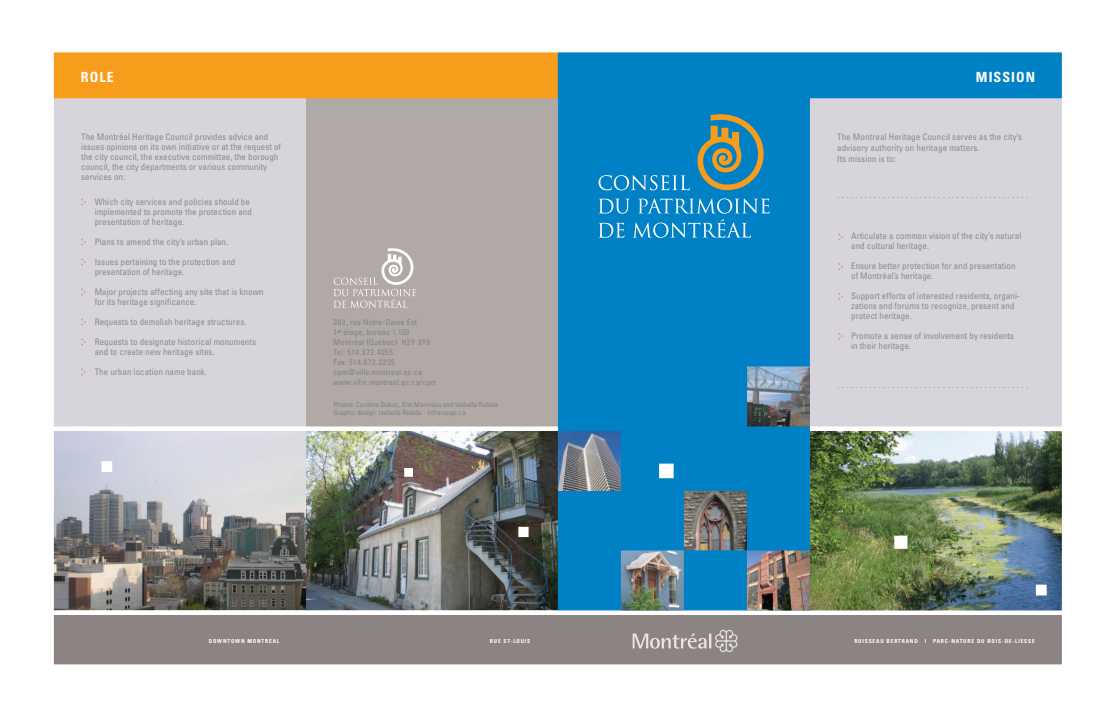
<style>
.page{position:relative;width:1116px;height:720px;background:#fff}
.page>*{position:absolute;margin:0;border:0;box-sizing:border-box;transform-origin:0 0}
.t1{font:700 condensed 14px "Univers";letter-spacing:.075em;color:#fff}
.t2{font:condensed 9px/10px "Univers";letter-spacing:.005em;color:#8a8c8f}
.t3{font:condensed 8px/10px "Univers";letter-spacing:.025em;color:#808285}
.t4{font:condensed 7px/8px "Univers";color:#808285}
.t5{font:700 condensed 5.5px "Univers";letter-spacing:.15em;color:#fff}
.t6{font:700 condensed 5px "Univers";color:#808285}
</style>
<div class="page">
<img style="left:53px;top:52px;width:1009px;height:613px">
<h1 class="t1" style="left:81px;top:68px;width:34px">ROLE</h1>
<h1 class="t1" style="left:976px;top:69px;width:61px">MISSION</h1>
<p class="t2" style="left:81px;top:132px;width:202px">The Montréal Heritage Council provides advice and issues opinions on its own initiative or at the request of the city council, the executive committee, the borough council, the city departments or various community services on:</p>
<p class="t2" style="left:837px;top:132px;width:187px;line-height:10.8px">The Montreal Heritage Council serves as the city’s advisory authority on heritage matters.<br>Its mission is to:</p>
<p class="t2" style="left:837px;top:189px;width:192px">. . . . . . . . . . . . . . . . . . . . . . . . . . . . . . . . . . . . . . . . . .</p>
<p class="t2" style="left:95px;top:197px;width:159px">Which city services and policies should be implemented to promote the protection and presentation of heritage.</p>
<p class="t2" style="left:95px;top:237px;width:135px">Plans to amend the city’s urban plan.</p>
<p class="t2" style="left:95px;top:257px;width:142px">Issues pertaining to the protection and presentation of heritage.</p>
<p class="t2" style="left:95px;top:287px;width:171px">Major projects affecting any site that is known for its heritage significance.</p>
<p class="t2" style="left:95px;top:317px;width:153px">Requests to demolish heritage structures.</p>
<p class="t2" style="left:95px;top:337px;width:163px">Requests to designate historical monuments and to create new heritage sites.</p>
<p class="t2" style="left:95px;top:367px;width:114px">The urban location name bank.</p>
<p class="t2" style="left:851px;top:231px;width:172px">Articulate a common vision of the city’s natural and cultural heritage.</p>
<p class="t2" style="left:851px;top:261px;width:166px">Ensure better protection for and presentation of Montréal’s heritage.</p>
<p class="t2" style="left:851px;top:291px;width:171px">Support efforts of interested residents, organi&shy;zations and forums to recognize, present and protect heritage.</p>
<p class="t2" style="left:851px;top:331px;width:164px">Promote a sense of involvement by residents in their heritage.</p>
<p class="t3" style="left:334px;top:317px;width:104px">303, rue Notre-Dame Est<br>1 étage, bureau 1.150<br>Montréal (Québec) H2Y 3Y8<br>Tel: 514.872.4055<br>Fax: 514.872.2235 cpm@ville.montreal.qc.ca www.ville.montreal.qc.ca/cpm</p>
<p class="t6" style="left:338px;top:328px;width:6px">er</p>
<p class="t2" style="left:837px;top:379px;width:192px">. . . . . . . . . . . . . . . . . . . . . . . . . . . . . . . . . . . . . . . . . .</p>
<p class="t4" style="left:333px;top:400px;width:166px">Photos: Caroline Dubuc, Kim Marineau and Isabelle Robida<br>Graphic design: Isabelle Robida - Infrarouge.ca</p>
<p class="t5" style="left:209px;top:637px;width:72px">DOWNTOWN MONTRÉAL</p>
<p class="t5" style="left:490px;top:637px;width:42px">RUE ST-LOUIS</p>
<p class="t5" style="left:854px;top:637px;width:65px">RUISSEAU BERTRAND</p>
<p class="t5" style="left:925px;top:637px;width:3px">l</p>
<p class="t5" style="left:933px;top:637px;width:103px">PARC-NATURE DU BOIS-DE-LIESSE</p>
</div>
